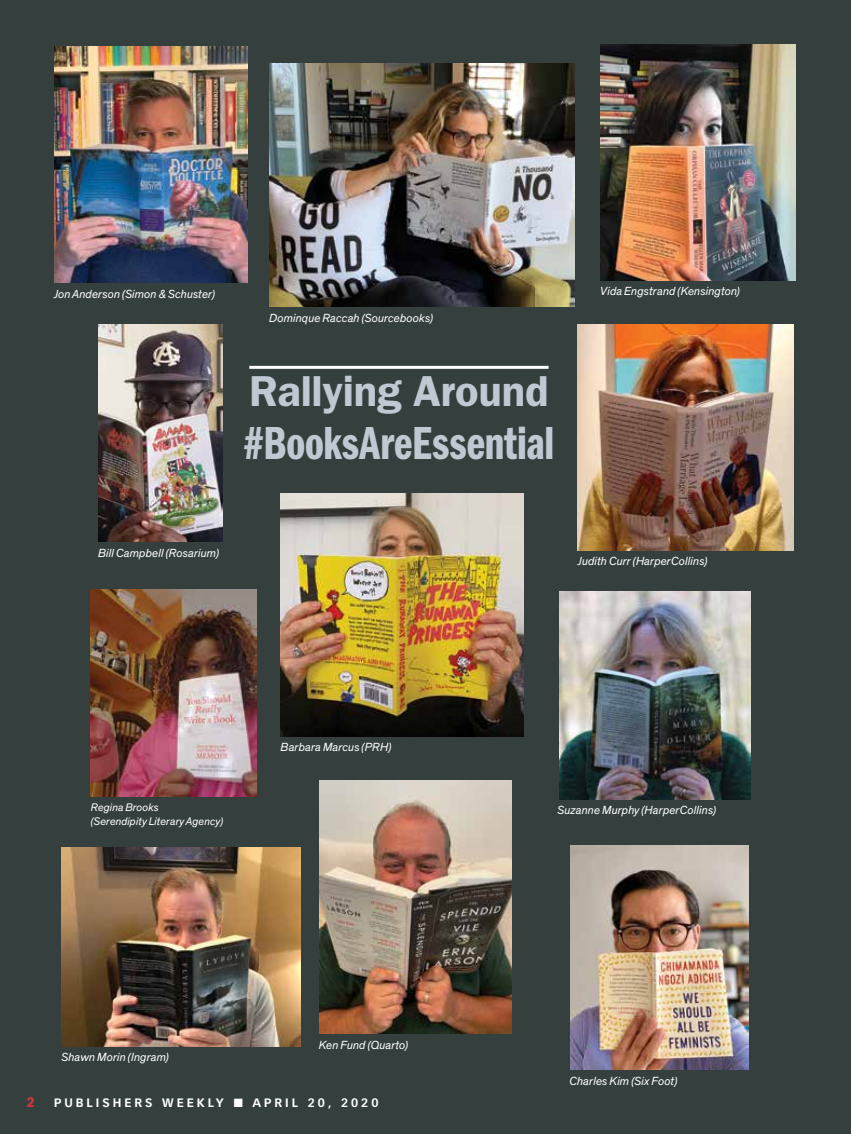
<style>
.page{position:relative;width:851px;height:1134px;background:#fff}
.page>*{position:absolute;margin:0;border:0;box-sizing:border-box;transform-origin:0 0}
.t1{font:48px "ITC Franklin Gothic Std Dm Cp";color:#bfc9d2}
.t2{font:600 43.5px "ITC Franklin Gothic Std";letter-spacing:-.01em;color:#bfc9d2}
.t3{font:900 13.5px "Vectora LT Std";color:#d5363c}
.t4{font:italic 12px "Theinhardt";letter-spacing:.005em;color:#fff}
.t5{font:700 12px "Vectora LT Std";letter-spacing:.25em;color:#fff}
.t6{font:italic 11.25px/14px "Theinhardt";letter-spacing:.005em;color:#fff}
</style>
<div class="page">
<div style="left:0;top:0;width:850px;height:1134px;background:#343f3e"></div>
<img style="left:280px;top:494px;width:243px;height:243px">
<img style="left:570px;top:845px;width:178px;height:225px">
<img style="left:62px;top:848px;width:238px;height:199px">
<img style="left:54px;top:46px;width:193px;height:237px">
<img style="left:319px;top:780px;width:193px;height:253px">
<img style="left:600px;top:45px;width:195px;height:236px">
<img style="left:578px;top:324px;width:216px;height:227px">
<img style="left:559px;top:591px;width:191px;height:209px">
<img style="left:269px;top:63px;width:305px;height:244px">
<hr style="left:249px;top:366px;width:299px;height:3px;background:#fff">
<img style="left:91px;top:589px;width:165px;height:207px">
<img style="left:98px;top:324px;width:125px;height:217px">
<p class="t4" style="left:54px;top:287px;width:163px">Jon Anderson (Simon &amp; Schuster)</p>
<p class="t4" style="left:269px;top:311px;width:165px">Dominque Raccah (Sourcebooks)</p>
<h2 class="t2" style="left:249px;top:366px;width:301px">Rallying Around</h2>
<h1 class="t1" style="left:243px;top:417px;width:312px">#BooksAreEssential</h1>
<p class="t4" style="left:600px;top:284px;width:141px">Vida Engstrand (Kensington)</p>
<p class="t4" style="left:98px;top:546px;width:123px">Bill Campbell (Rosarium)</p>
<p class="t4" style="left:578px;top:554px;width:131px">Judith Curr (HarperCollins)</p>
<p class="t6" style="left:91px;top:801px;width:134px">Regina Brooks<br>(Serendipity Literary Agency)</p>
<p class="t4" style="left:280px;top:740px;width:112px">Barbara Marcus (PRH)</p>
<p class="t4" style="left:557px;top:803px;width:160px">Suzanne Murphy (HarperCollins)</p>
<p class="t4" style="left:62px;top:1050px;width:109px">Shawn Morin (Ingram)</p>
<p class="t4" style="left:319px;top:1038px;width:91px">Ken Fund (Quarto)</p>
<p class="t4" style="left:569px;top:1074px;width:109px">Charles Kim (Six Foot)</p>
<p class="t3" style="left:27px;top:1094px;width:9px">2</p>
<p class="t5" style="left:54px;top:1095px;width:326px">PUBLISHERS WEEKLY ■ APRIL 20, 2020</p>
</div>
